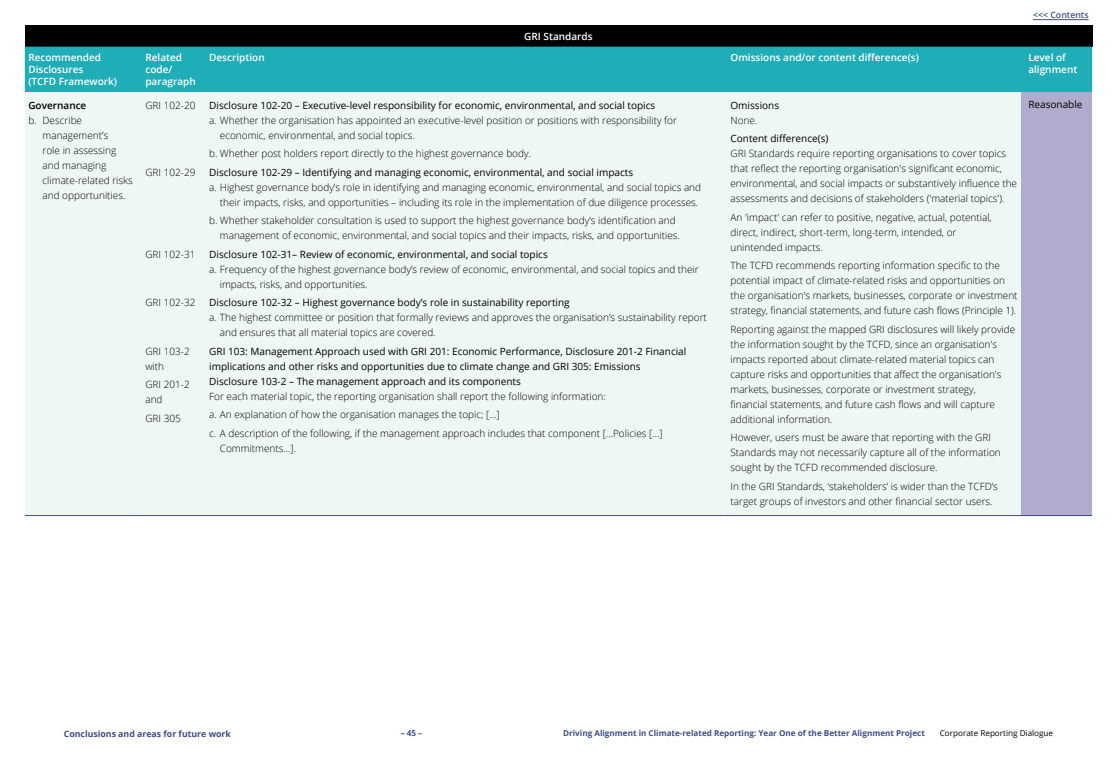
<style>
.page{position:relative;width:1117px;height:762px;background:#fff}
.page>*{position:absolute;margin:0;border:0;box-sizing:border-box;transform-origin:0 0}
.t1{font:300 10px/15px "Open Sans";color:#000}
.t2{font:10px/15px "Open Sans";color:#000}
.t3{font:600 10px/11.9px "Open Sans";color:#fff}
.t4{font:600 10px "Open Sans";color:#000}
.t5{font:700 8.75px "Open Sans";color:#3d4e89}
.t6{font:600 8.75px "Open Sans";color:#3d4e89}
.t7{font:700 8.12px "Open Sans";color:#3d4e89}
.t8{font:8.12px "Open Sans";color:#000}
</style>
<div class="page">
<hr style="left:1032px;top:19px;width:56px;height:1px;background:#3d4e89">
<div style="left:25px;top:25px;width:1066px;height:22px;background:#000"></div>
<div style="left:25px;top:47px;width:1066px;height:45px;background:#1fadb7"></div>
<div style="left:25px;top:92px;width:995px;height:423px;background:#eff6f6"></div>
<div style="left:1020px;top:92px;width:71px;height:423px;background:#afaccd"></div>
<hr style="left:25px;top:515px;width:113px;height:1px;background:#3d4e89">
<hr style="left:138px;top:515px;width:64px;height:1px;background:#3d4e89">
<hr style="left:202px;top:515px;width:521px;height:1px;background:#3d4e89">
<hr style="left:723px;top:515px;width:297px;height:1px;background:#3d4e89">
<hr style="left:1020px;top:515px;width:71px;height:1px;background:#3d4e89">
<p class="t3" style="left:524px;top:30px;width:70px">GRI Standards</p>
<p class="t6" style="left:1032px;top:8px;width:57px">&lt;&lt;&lt; Contents</p>
<p class="t3" style="left:28px;top:52px;width:90px">Recommended<br>Disclosures<br>(TCFD Framework)</p>
<p class="t3" style="left:145px;top:52px;width:52px">Related code/ paragraph</p>
<p class="t3" style="left:209px;top:52px;width:57px">Description</p>
<p class="t3" style="left:730px;top:52px;width:190px">Omissions and/or content difference(s)</p>
<p class="t3" style="left:1028px;top:52px;width:50px">Level of alignment</p>
<p class="t4" style="left:28px;top:98px;width:60px">Governance</p>
<p class="t1" style="left:43px;top:112px;width:92px;text-indent:-14px">b. Describe management’s<br>role in assessing and managing climate-related risks and opportunities.</p>
<p class="t2" style="left:209px;top:97px;width:447px">Disclosure 102-20 – Executive-level responsibility for economic, environmental, and social topics</p>
<p class="t1" style="left:220px;top:112px;width:458px;text-indent:-11px">a. Whether the organisation has appointed an executive-level position or positions with responsibility for economic, environmental, and social topics.</p>
<p class="t1" style="left:209px;top:146px;width:323px">b. Whether post holders report directly to the highest governance body.</p>
<p class="t2" style="left:209px;top:164px;width:425px">Disclosure 102-29 – Identifying and managing economic, environmental, and social impacts</p>
<p class="t1" style="left:209px;top:179px;width:493px;text-align:right">a. Highest governance body’s role in identifying and managing economic, environmental, and social topics and their impacts, risks, and opportunities – including its role in the implementation of due diligence processes.</p>
<p class="t1" style="left:220px;top:213px;width:461px;text-indent:-11px">b. Whether stakeholder consultation is used to support the highest governance body’s identification and management of economic, environmental, and social topics and their impacts, risks, and opportunities.</p>
<p class="t2" style="left:209px;top:246px;width:340px">Disclosure 102-31– Review of economic, environmental, and social topics</p>
<p class="t1" style="left:220px;top:261px;width:480px;text-indent:-11px">a. Frequency of the highest governance body’s review of economic, environmental, and social topics and their impacts, risks, and opportunities.</p>
<p class="t2" style="left:209px;top:295px;width:362px">Disclosure 102-32 – Highest governance body’s role in sustainability reporting</p>
<p class="t1" style="left:220px;top:310px;width:488px;text-indent:-11px">a. The highest committee or position that formally reviews and approves the organisation’s sustainability report and ensures that all material topics are covered.</p>
<p class="t2" style="left:209px;top:343px;width:478px">GRI 103: Management Approach used with GRI 201: Economic Performance, Disclosure 201-2 Financial implications and other risks and opportunities due to climate change and GRI 305: Emissions<br>Disclosure 103-2 – The management approach and its components</p>
<p class="t1" style="left:209px;top:387px;width:455px;line-height:18.5px">For each material topic, the reporting organisation shall report the following information:<br>a. An explanation of how the organisation manages the topic; [...]<br>c. A description of the following, if the management approach includes that component [...Policies [...]</p>
<p class="t1" style="left:220px;top:440px;width:78px">Commitments...].</p>
<p class="t2" style="left:1028px;top:97px;width:56px">Reasonable</p>
<p class="t2" style="left:730px;top:97px;width:50px">Omissions</p>
<p class="t1" style="left:730px;top:112px;width:28px">None.</p>
<p class="t2" style="left:730px;top:131px;width:99px">Content difference(s)</p>
<p class="t1" style="left:730px;top:146px;width:288px">GRI Standards require reporting organisations to cover topics that reflect the reporting organisation's significant economic, environmental, and social impacts or substantively influence the assessments and decisions of stakeholders ('material topics').</p>
<p class="t1" style="left:730px;top:209px;width:263px">An 'impact' can refer to positive, negative, actual, potential, direct, indirect, short-term, long-term, intended, or unintended impacts.</p>
<p class="t1" style="left:730px;top:258px;width:288px">The TCFD recommends reporting information specific to the potential impact of climate-related risks and opportunities on the organisation's markets, businesses, corporate or investment strategy, financial statements, and future cash flows (Principle 1).</p>
<p class="t1" style="left:730px;top:321px;width:286px">Reporting against the mapped GRI disclosures will likely provide the information sought by the TCFD, since an organisation's impacts reported about climate-related material topics can capture risks and opportunities that affect the organisation's markets, businesses, corporate or investment strategy, financial statements, and future cash flows and will capture additional information.</p>
<p class="t1" style="left:730px;top:430px;width:272px">However, users must be aware that reporting with the GRI<br>Standards may not necessarily capture all of the information sought by the TCFD recommended disclosure.</p>
<p class="t1" style="left:730px;top:478px;width:269px">In the GRI Standards, ‘stakeholders’ is wider than the TCFD’s target groups of investors and other financial sector users.</p>
<p class="t1" style="left:145px;top:97px;width:52px">GRI 102-20</p>
<p class="t1" style="left:145px;top:164px;width:52px">GRI 102-29</p>
<p class="t1" style="left:145px;top:246px;width:52px">GRI 102-31</p>
<p class="t1" style="left:145px;top:295px;width:52px">GRI 102-32</p>
<p class="t1" style="left:145px;top:343px;width:46px">GRI 103-2 with</p>
<p class="t1" style="left:145px;top:377px;width:46px">GRI 201-2 and</p>
<p class="t1" style="left:145px;top:410px;width:37px">GRI 305</p>
<p class="t5" style="left:64px;top:727px;width:169px">Conclusions and areas for future work</p>
<p class="t7" style="left:400px;top:727px;width:23px">– 45 –</p>
<p class="t7" style="left:563px;top:727px;width:363px">Driving Alignment in Climate-related Reporting: Year One of the Better Alignment Project</p>
<p class="t8" style="left:939px;top:728px;width:115px">Corporate Reporting Dialogue</p>
</div>
